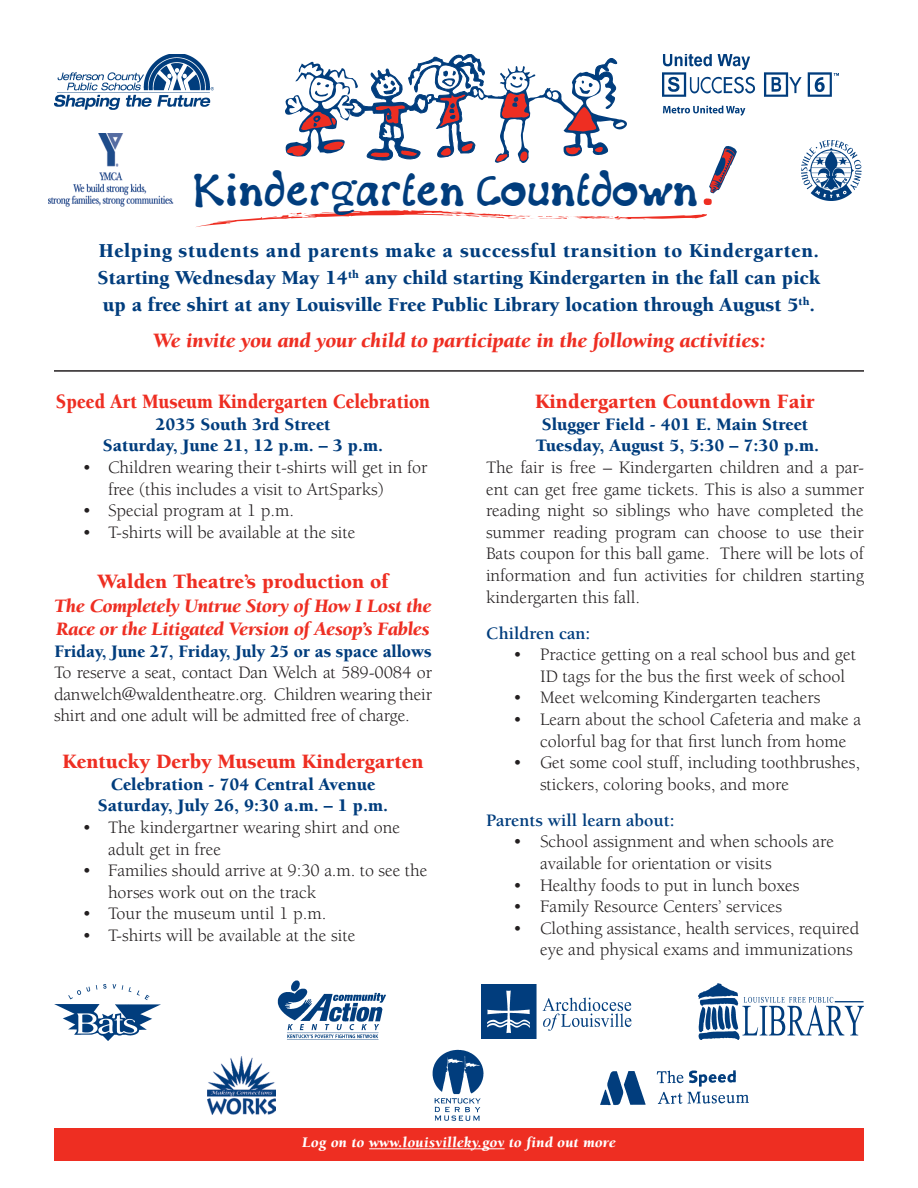
<style>
.page{position:relative;width:918px;height:1188px;background:#fff}
.page>*{position:absolute;margin:0;border:0;box-sizing:border-box;transform-origin:0 0}
.t1{font:41.25px "Big Dots";color:#013d7d}
.t2{font:900 21px "Berkeley Std";color:#ee2e22}
.t3{font:italic 900 21px "Berkeley Std";color:#ee2e22}
.t4{font:900 21px "Berkeley Std";color:#ee2e22;scale:.9 1}
.t5{font:900 20.25px/27px "Berkeley Std";color:#013d7d}
.t6{font:900 20.25px "Berkeley Std";letter-spacing:.03em;color:#013d7d}
.t7{font:italic 900 19.5px/23.4px "Berkeley Std";letter-spacing:-.01em;color:#ee2e22}
.t8{font:18px/21.6px "Berkeley Std";color:#231f20}
.t9{font:900 18px "Berkeley Std";color:#013d7d}
.t10{font:900 18px "Berkeley Std";color:#013d7d;scale:.95 1}
.t11{font:700 18px "Berkeley Std";color:#013d7d}
.t12{font:italic 900 15px "Berkeley Std";letter-spacing:.025em;color:#fff}
</style>
<div class="page">
<svg style="left:196px;top:54px;width:541px;height:173px"></svg>
<div style="left:54px;top:1128px;width:809px;height:32px;background:#ee2e22"></div>
<hr style="left:369px;top:1148px;width:136px;height:1px;background:#fff">
<img style="left:663px;top:54px;width:175px;height:62px">
<img style="left:698px;top:983px;width:166px;height:56px">
<img style="left:54px;top:54px;width:160px;height:56px">
<img style="left:802px;top:140px;width:60px;height:60px">
<img style="left:54px;top:984px;width:107px;height:57px">
<img style="left:600px;top:1070px;width:149px;height:36px">
<img style="left:433px;top:1050px;width:51px;height:71px">
<img style="left:208px;top:1056px;width:68px;height:59px">
<img style="left:481px;top:984px;width:151px;height:55px">
<img style="left:277px;top:980px;width:109px;height:60px">
<img style="left:48px;top:134px;width:125px;height:73px">
<hr style="left:54px;top:370px;width:810px;height:2px;background:#231f20">
<p class="t1" style="left:194px;top:160px;width:506px">Kindergarten Countdown</p>
<p class="t6" style="left:99px;top:240px;width:722px">Helping students and parents make a successful transition to Kindergarten.</p>
<p class="t5" style="left:98px;top:265px;width:725px">Starting Wednesday May 14<sup>th</sup> any child starting Kindergarten in the fall can pick up a free shirt at any Louisville Free Public Library location through August 5<sup>th</sup>.</p>
<p class="t3" style="left:153px;top:330px;width:614px">We invite you and your child to participate in the following activities:</p>
<p class="t4" style="left:56px;top:391px;width:417px">Speed Art Museum Kindergarten Celebration</p>
<p class="t9" style="left:155px;top:415px;width:177px">2035 South 3rd Street</p>
<p class="t9" style="left:103px;top:436px;width:282px">Saturday, June 21, 12 p.m. – 3 p.m.</p>
<p class="t8" style="left:108px;top:457px;width:321px;text-indent:-26px">• Children wearing their t-shirts will get in for free (this includes a visit to ArtSparks)</p>
<p class="t8" style="left:82px;top:500px;width:213px">• Special program at 1 p.m.</p>
<p class="t8" style="left:82px;top:522px;width:274px">• T-shirts will be available at the site</p>
<p class="t2" style="left:98px;top:571px;width:292px">Walden Theatre’s production of</p>
<p class="t7" style="left:55px;top:594px;width:378px">The Completely Untrue Story of How I Lost the<br>Race or the Litigated Version of Aesop’s Fables</p>
<p class="t10" style="left:54px;top:641px;width:399px">Friday, June 27, Friday, July 25 or as space allows</p>
<p class="t8" style="left:54px;top:662px;width:380px;text-align:justify">To reserve a seat, contact Dan Welch at 589-0084 or danwelch@waldentheatre.org. Children wearing their shirt and one adult will be admitted free of charge.</p>
<p class="t2" style="left:63px;top:751px;width:362px">Kentucky Derby Museum Kindergarten</p>
<p class="t9" style="left:111px;top:775px;width:266px">Celebration - 704 Central Avenue</p>
<p class="t9" style="left:98px;top:796px;width:292px">Saturday, July 26, 9:30 a.m. – 1 p.m.</p>
<p class="t8" style="left:108px;top:817px;width:294px;text-indent:-26px">• The kindergartner wearing shirt and one adult get in free</p>
<p class="t8" style="left:108px;top:860px;width:321px;text-indent:-26px">• Families should arrive at 9:30 a.m. to see the horses work out on the track</p>
<p class="t8" style="left:82px;top:903px;width:245px">• Tour the museum until 1 p.m.</p>
<p class="t8" style="left:82px;top:925px;width:274px">• T-shirts will be available at the site</p>
<p class="t2" style="left:535px;top:391px;width:281px">Kindergarten Countdown Fair</p>
<p class="t9" style="left:542px;top:415px;width:268px">Slugger Field - 401 E. Main Street</p>
<p class="t9" style="left:536px;top:436px;width:285px">Tuesday, August 5, 5:30 – 7:30 p.m.</p>
<p class="t8" style="left:486px;top:457px;width:380px;text-align:justify">The fair is free – Kindergarten children and a par&shy;ent can get free game tickets. This is also a summer reading night so siblings who have completed the summer reading program can choose to use their Bats coupon for this ball game. There will be lots of information and fun activities for children starting kindergarten this fall.</p>
<p class="t11" style="left:486px;top:623px;width:106px">Children can:</p>
<p class="t8" style="left:540px;top:644px;width:318px;text-indent:-27px">• Practice getting on a real school bus and get<br>ID tags for the bus the first week of school</p>
<p class="t8" style="left:513px;top:687px;width:309px">• Meet welcoming Kindergarten teachers</p>
<p class="t8" style="left:513px;top:709px;width:350px">• Learn about the school Cafeteria and make a</p>
<p class="t8" style="left:540px;top:730px;width:308px">colorful bag for that first lunch from home</p>
<p class="t8" style="left:513px;top:752px;width:349px">• Get some cool stuff, including toothbrushes,</p>
<p class="t8" style="left:540px;top:774px;width:251px">stickers, coloring books, and more</p>
<p class="t11" style="left:486px;top:811px;width:190px">Parents will learn about:</p>
<p class="t8" style="left:540px;top:831px;width:296px;text-indent:-27px">• School assignment and when schools are available for orientation or visits</p>
<p class="t8" style="left:513px;top:874px;width:288px">• Healthy foods to put in lunch boxes</p>
<p class="t8" style="left:513px;top:896px;width:271px">• Family Resource Centers’ services</p>
<p class="t8" style="left:540px;top:918px;width:321px;text-indent:-27px">• Clothing assistance, health services, required eye and physical exams and immunizations</p>
<p class="t12" style="left:302px;top:1135px;width:315px">Log on to www.louisvilleky.gov to find out more</p>
</div>
